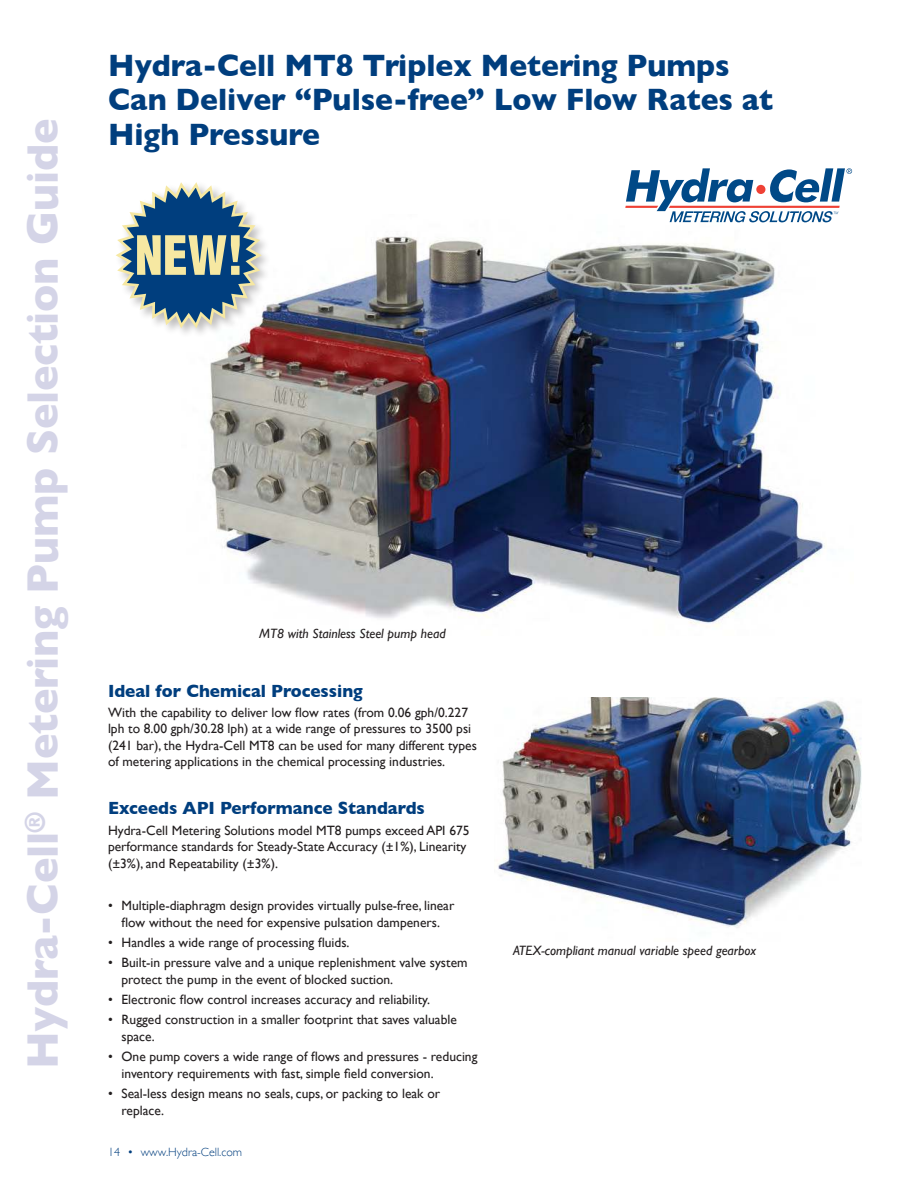
<style>
.page{position:relative;width:918px;height:1188px;background:#fff}
.page>*{position:absolute;margin:0;border:0;box-sizing:border-box;transform-origin:0 0}
.t1{font:900 condensed 52.8px "Helvetica";color:#f6e8a2;scale:.95 1}
.t2{font:700 45px "Gill Sans";letter-spacing:-.005em;color:#d4d4e7;scale:.95 1}
.t3{font:700 31.5px/34.5px "Gill Sans";color:#003e7e;scale:.95 1}
.t4{font:700 18px "Gill Sans";color:#003e7e;scale:.95 1}
.t5{font:13.5px/16.5px "Gill Sans";color:#231f20}
.t6{font:italic 13.5px "Gill Sans";color:#231f20}
.t7{font:300 12px "Gill Sans";color:#003e7e}
</style>
<div class="page">
<img style="left:498px;top:698px;width:364px;height:230px">
<img style="left:209px;top:222px;width:619px;height:405px">
<div style="left:114px;top:181px;width:158px;height:158px;background:#231f20;opacity:.3"></div>
<svg style="left:114px;top:181px;width:151px;height:150px"></svg>
<svg style="left:625px;top:168px;width:227px;height:54px"></svg>
<h2 class="t2" style="left:7px;top:1069px;width:1002px;rotate:-90deg">Hydra-Cell<sup>®</sup> Metering Pump Selection Guide</h2>
<h3 class="t3" style="left:108px;top:47px;width:702px">Hydra-Cell MT8 Triplex Metering Pumps<br>Can Deliver “Pulse-free” Low Flow Rates at<br>High Pressure</h3>
<h1 class="t1" style="left:135px;top:226px;width:116px">NEW!</h1>
<p class="t6" style="left:259px;top:626px;width:188px">MT8 with Stainless Steel pump head</p>
<h3 class="t4" style="left:108px;top:683px;width:270px">Ideal for Chemical Processing</h3>
<p class="t5" style="left:108px;top:704px;width:370px">With the capability to deliver low flow rates (from 0.06 gph/0.227 lph to 8.00 gph/30.28 lph) at a wide range of pressures to 3500 psi (241 bar), the Hydra-Cell MT8 can be used for many different types of metering applications in the chemical processing industries.</p>
<h3 class="t4" style="left:108px;top:794px;width:335px">Exceeds API Performance Standards</h3>
<p class="t5" style="left:108px;top:822px;width:363px">Hydra-Cell Metering Solutions model MT8 pumps exceed API 675 performance standards for Steady-State Accuracy (±1%), Linearity (±3%), and Repeatability (±3%).</p>
<p class="t5" style="left:108px;top:897px;width:348px;text-align:center">• Multiple-diaphragm design provides virtually pulse-free, linear flow without the need for expensive pulsation dampeners.</p>
<p class="t5" style="left:108px;top:934px;width:243px">• Handles a wide range of processing fluids.</p>
<p class="t5" style="left:122px;top:954px;width:348px;text-indent:-14px">• Built-in pressure valve and a unique replenishment valve system protect the pump in the event of blocked suction.</p>
<p class="t5" style="left:108px;top:991px;width:324px">• Electronic flow control increases accuracy and reliability.</p>
<p class="t5" style="left:122px;top:1012px;width:337px;text-indent:-14px">• Rugged construction in a smaller footprint that saves valuable space.</p>
<p class="t5" style="left:122px;top:1048px;width:357px;text-indent:-14px">• One pump covers a wide range of flows and pressures - reducing inventory requirements with fast, simple field conversion.</p>
<p class="t5" style="left:122px;top:1085px;width:320px;text-indent:-14px">• Seal-less design means no seals, cups, or packing to leak or replace.</p>
<p class="t7" style="left:108px;top:1142px;width:136px">14 • www.Hydra-Cell.com</p>
<p class="t6" style="left:513px;top:943px;width:245px">ATEX-compliant manual variable speed gearbox</p>
</div>
